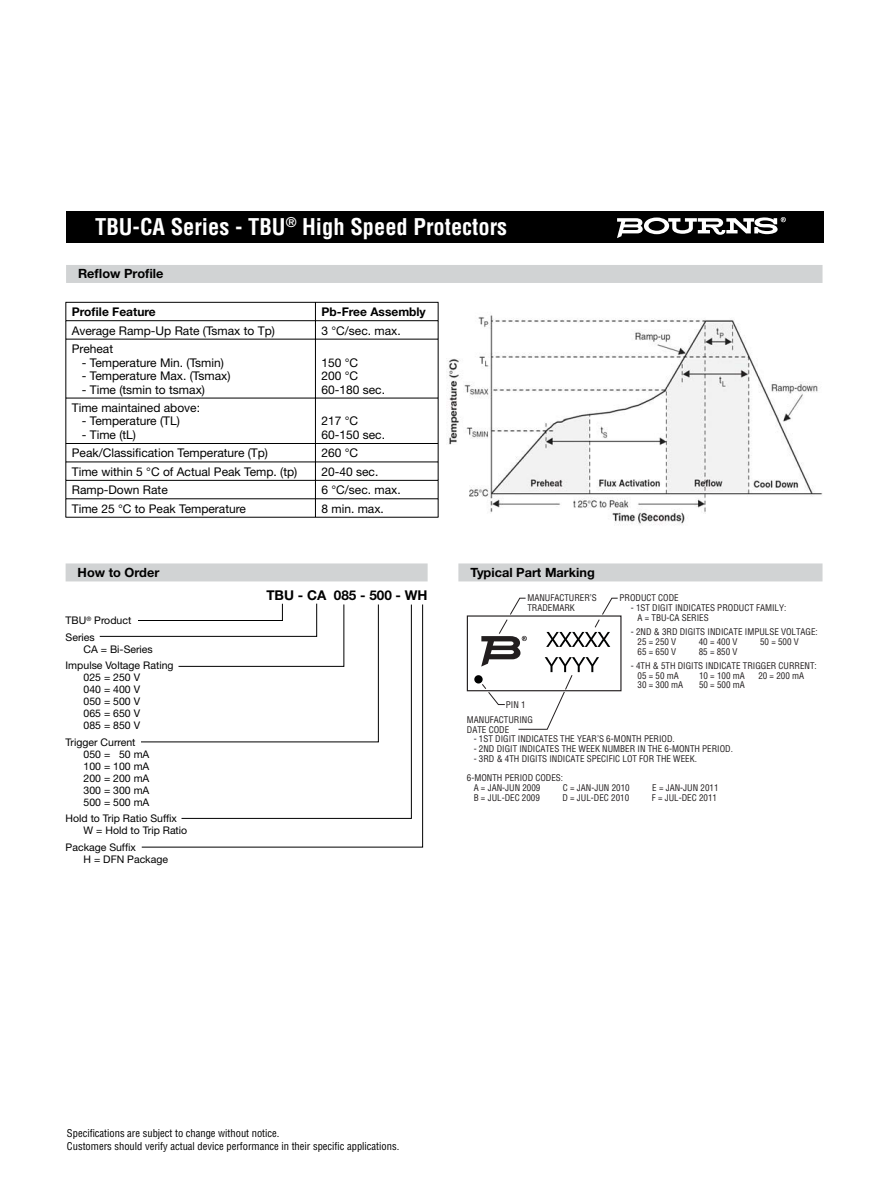
<style>
.page{position:relative;width:891px;height:1188px;background:#fff}
.page>*{position:absolute;margin:0;border:0;box-sizing:border-box;transform-origin:0 0}
.t1{font:700 condensed 22.5px "Helvetica";color:#fff}
.t2{font:700 13.5px "Helvetica Neue";color:#000}
.t3{font:700 12.75px "Helvetica Neue";color:#000}
.t4{font:12px/13.5px "Helvetica Neue";color:#000}
.t5{font:700 12px "Helvetica Neue";color:#000}
.t6{font:10.5px/12px "Helvetica Neue";color:#000}
.t7{font:condensed 10.5px/12.8px "Helvetica";color:#000}
.t8{font:condensed 9px/9.8px "Helvetica";color:#231f20}
</style>
<div class="page">
<div style="left:67px;top:212px;width:757px;height:31px;background:#000"></div>
<div style="left:66px;top:265px;width:757px;height:18px;background:#d1d3d4"></div>
<img style="left:447px;top:315px;width:376px;height:210px">
<hr style="left:65px;top:302px;width:250px;height:1px;background:#000">
<hr style="left:315px;top:302px;width:124px;height:1px;background:#000">
<hr style="left:65px;top:320px;width:250px;height:1px;background:#000">
<svg style="left:65px;top:303px;width:1px;height:36px"></svg>
<hr style="left:315px;top:320px;width:124px;height:1px;background:#000">
<svg style="left:315px;top:303px;width:1px;height:36px"></svg>
<svg style="left:438px;top:303px;width:1px;height:36px"></svg>
<hr style="left:65px;top:339px;width:250px;height:1px;background:#000">
<hr style="left:65px;top:340px;width:1px;height:58px;background:#000">
<hr style="left:315px;top:339px;width:124px;height:1px;background:#000">
<hr style="left:315px;top:340px;width:1px;height:58px;background:#000">
<hr style="left:438px;top:340px;width:1px;height:58px;background:#000">
<hr style="left:65px;top:398px;width:250px;height:1px;background:#000">
<hr style="left:65px;top:398px;width:1px;height:45px;background:#000">
<hr style="left:315px;top:398px;width:124px;height:1px;background:#000">
<hr style="left:315px;top:398px;width:1px;height:45px;background:#000">
<hr style="left:438px;top:398px;width:1px;height:45px;background:#000">
<hr style="left:65px;top:443px;width:250px;height:1px;background:#000">
<hr style="left:315px;top:443px;width:124px;height:1px;background:#000">
<hr style="left:65px;top:462px;width:250px;height:1px;background:#000">
<hr style="left:315px;top:462px;width:124px;height:1px;background:#000">
<hr style="left:65px;top:480px;width:250px;height:1px;background:#000">
<hr style="left:315px;top:480px;width:124px;height:1px;background:#000">
<hr style="left:65px;top:498px;width:250px;height:1px;background:#000">
<svg style="left:65px;top:444px;width:1px;height:73px"></svg>
<hr style="left:315px;top:498px;width:124px;height:1px;background:#000">
<svg style="left:315px;top:444px;width:1px;height:73px"></svg>
<svg style="left:438px;top:444px;width:1px;height:73px"></svg>
<hr style="left:65px;top:517px;width:374px;height:1px;background:#000">
<div style="left:66px;top:563px;width:362px;height:18px;background:#d1d3d4"></div>
<svg style="left:99px;top:603px;width:324px;height:245px"></svg>
<div style="left:458px;top:563px;width:365px;height:18px;background:#d1d3d4"></div>
<div style="left:467px;top:615px;width:155px;height:76px;border:1px solid #231f20"></div>
<div style="left:474px;top:675px;width:9px;height:9px;background:#010202;border-radius:50%"></div>
<svg style="left:481px;top:597px;width:137px;height:133px"></svg>
<svg style="left:617px;top:217px;width:169px;height:21px"></svg>
<h1 class="t1" style="left:95px;top:218px;width:414px">TBU-CA Series - TBU<sup>®</sup> High Speed Protectors</h1>
<h3 class="t3" style="left:78px;top:269px;width:87px">Reflow Profile</h3>
<h3 class="t5" style="left:72px;top:308px;width:86px">Profile Feature</h3>
<h3 class="t5" style="left:321px;top:308px;width:106px">Pb-Free Assembly</h3>
<h3 class="t4" style="left:72px;top:325px;width:205px">Average Ramp-Up Rate (Tsmax to Tp)</h3>
<h3 class="t4" style="left:321px;top:325px;width:81px">3 °C/sec. max.</h3>
<h3 class="t4" style="left:72px;top:343px;width:43px">Preheat</h3>
<h3 class="t4" style="left:82px;top:357px;width:144px">- Temperature Min. (Tsmin)</h3>
<h3 class="t4" style="left:82px;top:370px;width:150px">- Temperature Max. (Tsmax)</h3>
<h3 class="t4" style="left:82px;top:384px;width:125px">- Time (tsmin to tsmax)</h3>
<h3 class="t4" style="left:321px;top:357px;width:65px">150 °C<br>200 °C<br>60-180 sec.</h3>
<h3 class="t4" style="left:72px;top:402px;width:130px">Time maintained above:</h3>
<h3 class="t4" style="left:82px;top:416px;width:100px">- Temperature (TL)</h3>
<h3 class="t4" style="left:82px;top:429px;width:56px">- Time (tL)</h3>
<h3 class="t4" style="left:321px;top:416px;width:65px">217 °C<br>60-150 sec.</h3>
<h3 class="t4" style="left:72px;top:448px;width:198px">Peak/Classification Temperature (Tp)</h3>
<h3 class="t4" style="left:321px;top:448px;width:38px">260 °C</h3>
<h3 class="t4" style="left:72px;top:466px;width:227px">Time within 5 °C of Actual Peak Temp. (tp)</h3>
<h3 class="t4" style="left:321px;top:466px;width:58px">20-40 sec.</h3>
<h3 class="t4" style="left:72px;top:484px;width:98px">Ramp-Down Rate</h3>
<h3 class="t4" style="left:321px;top:484px;width:81px">6 °C/sec. max.</h3>
<h3 class="t4" style="left:72px;top:503px;width:176px">Time 25 °C to Peak Temperature</h3>
<h3 class="t4" style="left:321px;top:503px;width:64px">8 min. max.</h3>
<h3 class="t3" style="left:78px;top:568px;width:83px">How to Order</h3>
<p class="t6" style="left:66px;top:613px;width:67px;line-height:16.5px">TBU<sup>®</sup> Product<br>Series</p>
<p class="t6" style="left:66px;top:642px;width:109px;line-height:16.5px;text-align:center">CA = Bi-Series<br>Impulse Voltage Rating</p>
<p class="t6" style="left:84px;top:672px;width:58px;text-align:justify">025 = 250 V 040 = 400 V 050 = 500 V 065 = 650 V 085 = 850 V</p>
<p class="t6" style="left:84px;top:737px;width:67px;text-indent:-18px">Trigger Current<br>050 = 50 mA<br>100 = 100 mA<br>200 = 200 mA<br>300 = 300 mA<br>500 = 500 mA</p>
<p class="t6" style="left:84px;top:813px;width:105px;text-indent:-18px">Hold to Trip Ratio Suffix<br>W = Hold to Trip Ratio</p>
<p class="t6" style="left:84px;top:842px;width:86px;text-indent:-18px">Package Suffix<br>H = DFN Package</p>
<h2 class="t2" style="left:266px;top:590px;width:163px">TBU - CA 085 - 500 - WH</h2>
<h3 class="t3" style="left:470px;top:568px;width:126px">Typical Part Marking</h3>
<p class="t8" style="left:527px;top:594px;width:71px">MANUFACTURER’S<br>TRADEMARK</p>
<p class="t8" style="left:620px;top:594px;width:61px">PRODUCT CODE</p>
<p class="t8" style="left:638px;top:604px;width:150px;text-indent:-7px">- 1ST DIGIT INDICATES PRODUCT FAMILY:<br>A = TBU-CA SERIES</p>
<p class="t8" style="left:638px;top:628px;width:182px;text-indent:-7px">- 2ND &amp; 3RD DIGITS INDICATE IMPULSE VOLTAGE:<br>25 = 250 V</p>
<p class="t8" style="left:699px;top:637px;width:40px">40 = 400 V</p>
<p class="t8" style="left:760px;top:637px;width:40px">50 = 500 V</p>
<p class="t8" style="left:638px;top:647px;width:40px">65 = 650 V</p>
<p class="t8" style="left:699px;top:647px;width:40px">85 = 850 V</p>
<p class="t8" style="left:638px;top:661px;width:181px;text-indent:-7px">- 4TH &amp; 5TH DIGITS INDICATE TRIGGER CURRENT:<br>05 = 50 mA</p>
<p class="t8" style="left:699px;top:671px;width:47px">10 = 100 mA</p>
<p class="t8" style="left:758px;top:671px;width:47px">20 = 200 mA</p>
<p class="t8" style="left:638px;top:681px;width:47px">30 = 300 mA</p>
<p class="t8" style="left:699px;top:681px;width:47px">50 = 500 mA</p>
<p class="t8" style="left:467px;top:698px;width:68px;line-height:14.7px;text-indent:39px">PIN 1<br>MANUFACTURING</p>
<p class="t8" style="left:467px;top:725px;width:44px">DATE CODE</p>
<p class="t8" style="left:474px;top:735px;width:203px">- 1ST DIGIT INDICATES THE YEAR’S 6-MONTH PERIOD.</p>
<p class="t8" style="left:474px;top:745px;width:261px">- 2ND DIGIT INDICATES THE WEEK NUMBER IN THE 6-MONTH PERIOD.</p>
<p class="t8" style="left:467px;top:750px;width:232px;line-height:19.5px;text-indent:7px">- 3RD &amp; 4TH DIGITS INDICATE SPECIFIC LOT FOR THE WEEK.<br>6-MONTH PERIOD CODES:</p>
<p class="t8" style="left:474px;top:784px;width:68px">A = JAN-JUN 2009</p>
<p class="t8" style="left:563px;top:784px;width:68px">C = JAN-JUN 2010</p>
<p class="t8" style="left:652px;top:784px;width:68px">E = JAN-JUN 2011</p>
<p class="t8" style="left:474px;top:794px;width:68px">B = JUL-DEC 2009</p>
<p class="t8" style="left:562px;top:794px;width:68px">D = JUL-DEC 2010</p>
<p class="t8" style="left:652px;top:794px;width:67px">F = JUL-DEC 2011</p>
<p class="t7" style="left:67px;top:1128px;width:334px">Specifications are subject to change without notice.<br>Customers should verify actual device performance in their specific applications.</p>
</div>
